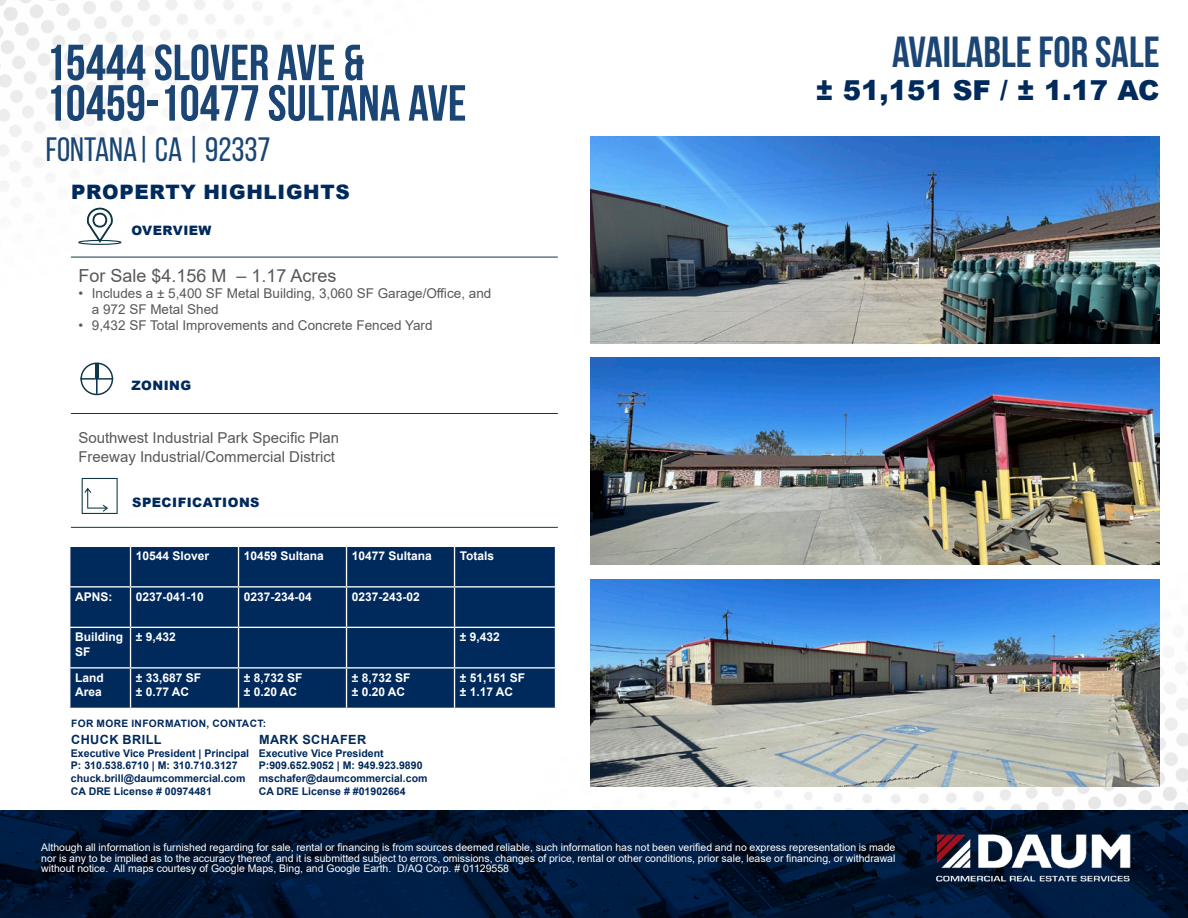
<style>
.page{position:relative;width:1188px;height:918px;background:#fff}
.page>*{position:absolute;margin:0;border:0;box-sizing:border-box;transform-origin:0 0}
.t1{font:700 50.7px/40.5px "Bebas Neue";color:#1a4574}
.t2{font:700 43.5px "Bebas Neue";color:#1a4574}
.t3{font:33.75px "Bebas Neue";color:#1a4574}
.t4{font:900 27.45px "Arial";color:#00295c}
.t5{font:900 19.95px "Arial";letter-spacing:.035em;color:#00295c}
.t6{font:18px "Arial";color:#57585a}
.t7{font:15px/18.9px "Arial";color:#57585a}
.t8{font:13.5px/16.2px "Arial";color:#57585a}
.t9{font:900 12.9px "Arial";letter-spacing:.035em;color:#00295c}
.t10{font:700 12.6px "Arial";letter-spacing:.035em;color:#00295c}
.t11{font:700 12px/14.4px "Arial";color:#fff}
.t12{font:10.5px/10.5px "Arial";color:#fff;text-align:justify}
.t13{font:700 10.5px/12.6px "Arial";color:#00295c}
.t14{font:700 10.2px "Arial";letter-spacing:.035em;color:#00295c}
</style>
<div class="page">
<img style="left:590px;top:662px;width:598px;height:148px">
<img style="left:0;top:0;width:644px;height:258px">
<div style="left:70px;top:547px;width:485px;height:161px;background:#00295c"></div>
<hr style="left:130px;top:547px;width:1px;height:39px;background:#fff">
<hr style="left:238px;top:547px;width:1px;height:39px;background:#fff">
<hr style="left:346px;top:547px;width:1px;height:39px;background:#fff">
<hr style="left:454px;top:547px;width:1px;height:39px;background:#fff">
<hr style="left:69px;top:586px;width:62px;height:2px;background:#fff">
<hr style="left:131px;top:586px;width:108px;height:2px;background:#fff">
<hr style="left:130px;top:588px;width:1px;height:39px;background:#fff">
<hr style="left:239px;top:586px;width:108px;height:2px;background:#fff">
<hr style="left:238px;top:588px;width:1px;height:39px;background:#fff">
<hr style="left:347px;top:586px;width:108px;height:2px;background:#fff">
<hr style="left:346px;top:588px;width:1px;height:39px;background:#fff">
<hr style="left:455px;top:586px;width:101px;height:2px;background:#fff">
<hr style="left:454px;top:588px;width:1px;height:39px;background:#fff">
<hr style="left:69px;top:627px;width:62px;height:1px;background:#fff">
<hr style="left:131px;top:627px;width:108px;height:1px;background:#fff">
<hr style="left:130px;top:628px;width:1px;height:39px;background:#fff">
<hr style="left:239px;top:627px;width:108px;height:1px;background:#fff">
<hr style="left:238px;top:628px;width:1px;height:39px;background:#fff">
<hr style="left:347px;top:627px;width:108px;height:1px;background:#fff">
<hr style="left:346px;top:628px;width:1px;height:39px;background:#fff">
<hr style="left:455px;top:627px;width:101px;height:1px;background:#fff">
<hr style="left:454px;top:628px;width:1px;height:39px;background:#fff">
<hr style="left:69px;top:667px;width:62px;height:2px;background:#fff">
<hr style="left:131px;top:667px;width:108px;height:2px;background:#fff">
<hr style="left:130px;top:669px;width:1px;height:39px;background:#fff">
<hr style="left:239px;top:667px;width:108px;height:2px;background:#fff">
<hr style="left:238px;top:669px;width:1px;height:39px;background:#fff">
<hr style="left:347px;top:667px;width:108px;height:2px;background:#fff">
<hr style="left:346px;top:669px;width:1px;height:39px;background:#fff">
<hr style="left:455px;top:667px;width:101px;height:2px;background:#fff">
<hr style="left:454px;top:669px;width:1px;height:39px;background:#fff">
<img style="left:0;top:810px;width:1188px;height:108px">
<img style="left:935px;top:829px;width:199px;height:58px">
<img style="left:590px;top:579px;width:570px;height:207px">
<img style="left:590px;top:137px;width:570px;height:207px">
<img style="left:590px;top:358px;width:570px;height:207px">
<hr style="left:71px;top:413px;width:487px;height:1px;background:#0e3844">
<div style="left:80px;top:363px;width:33px;height:32px;border:1px solid #0e3844;border-radius:50%"></div>
<hr style="left:80px;top:378px;width:33px;height:2px;background:#0e3844">
<hr style="left:96px;top:364px;width:2px;height:30px;background:#00295c">
<hr style="left:95px;top:363px;width:4px;height:15px;background:#0e3844">
<hr style="left:71px;top:527px;width:487px;height:1px;background:#0e3844">
<svg style="left:82px;top:478px;width:36px;height:36px"></svg>
<hr style="left:71px;top:257px;width:487px;height:1px;background:#0e3844">
<svg style="left:87px;top:207px;width:26px;height:36px"></svg>
<div style="left:78px;top:240px;width:43px;height:5px;border:1px solid #0e3844;border-radius:50%"></div>
<h1 class="t1" style="left:46px;top:42px;width:422px">15444 SLOVER AVE &amp;<br>10459-10477 SULTANA AVE</h1>
<h3 class="t3" style="left:46px;top:131px;width:226px">FONTANA| CA | 92337</h3>
<h3 class="t5" style="left:71px;top:177px;width:280px">PROPERTY HIGHLIGHTS</h3>
<p class="t9" style="left:131px;top:221px;width:82px">OVERVIEW</p>
<h3 class="t6" style="left:78px;top:263px;width:260px">For Sale $4.156 M – 1.17 Acres</h3>
<p class="t8" style="left:92px;top:285px;width:401px;text-indent:-14px">• Includes a ± 5,400 SF Metal Building, 3,060 SF Garage/Office, and a 972 SF Metal Shed</p>
<p class="t8" style="left:78px;top:317px;width:356px">• 9,432 SF Total Improvements and Concrete Fenced Yard</p>
<p class="t9" style="left:131px;top:376px;width:61px">ZONING</p>
<h3 class="t7" style="left:78px;top:428px;width:262px">Southwest Industrial Park Specific Plan<br>Freeway Industrial/Commercial District</h3>
<p class="t9" style="left:132px;top:493px;width:129px">SPECIFICATIONS</p>
<p class="t11" style="left:136px;top:549px;width:75px">10544 Slover</p>
<p class="t11" style="left:244px;top:549px;width:82px">10459 Sultana</p>
<p class="t11" style="left:352px;top:549px;width:82px">10477 Sultana</p>
<p class="t11" style="left:460px;top:549px;width:36px">Totals</p>
<p class="t11" style="left:75px;top:590px;width:39px">APNS:</p>
<p class="t11" style="left:136px;top:590px;width:70px">0237-041-10</p>
<p class="t11" style="left:244px;top:590px;width:70px">0237-234-04</p>
<p class="t11" style="left:352px;top:590px;width:70px">0237-243-02</p>
<p class="t11" style="left:75px;top:630px;width:49px">Building<br>SF</p>
<p class="t11" style="left:136px;top:630px;width:41px">± 9,432</p>
<p class="t11" style="left:460px;top:630px;width:41px">± 9,432</p>
<p class="t11" style="left:75px;top:671px;width:30px">Land<br>Area</p>
<p class="t11" style="left:136px;top:671px;width:67px">± 33,687 SF ± 0.77 AC</p>
<p class="t11" style="left:244px;top:671px;width:60px">± 8,732 SF ± 0.20 AC</p>
<p class="t11" style="left:352px;top:671px;width:60px">± 8,732 SF ± 0.20 AC</p>
<p class="t11" style="left:460px;top:671px;width:67px">± 51,151 SF ± 1.17 AC</p>
<p class="t14" style="left:71px;top:716px;width:197px">FOR MORE INFORMATION, CONTACT:</p>
<p class="t10" style="left:71px;top:731px;width:92px">CHUCK BRILL</p>
<p class="t13" style="left:71px;top:747px;width:180px">Executive Vice President | Principal P: 310.538.6710 | M: 310.710.3127 chuck.brill@daumcommercial.com CA DRE License # 00974481</p>
<p class="t10" style="left:259px;top:731px;width:109px">MARK SCHAFER</p>
<p class="t13" style="left:259px;top:747px;width:170px">Executive Vice President<br>P:909.652.9052 | M: 949.923.9890 mschafer@daumcommercial.com<br>CA DRE License # #01902664</p>
<h2 class="t2" style="left:892px;top:29px;width:269px">AVAILABLE FOR SALE</h2>
<h3 class="t4" style="left:816px;top:71px;width:346px">± 51,151 SF / ± 1.17 AC</h3>
<p class="t12" style="left:41px;top:842px;width:856px">Although all information is furnished regarding for sale, rental or financing is from sources deemed reliable, such information has not been verified and no express representation is made nor is any to be implied as to the accuracy thereof, and it is submitted subject to errors, omissions, changes of price, rental or other conditions, prior sale, lease or financing, or withdrawal without notice. All maps courtesy of Google Maps, Bing, and Google Earth. D/AQ Corp. # 01129558</p>
</div>
